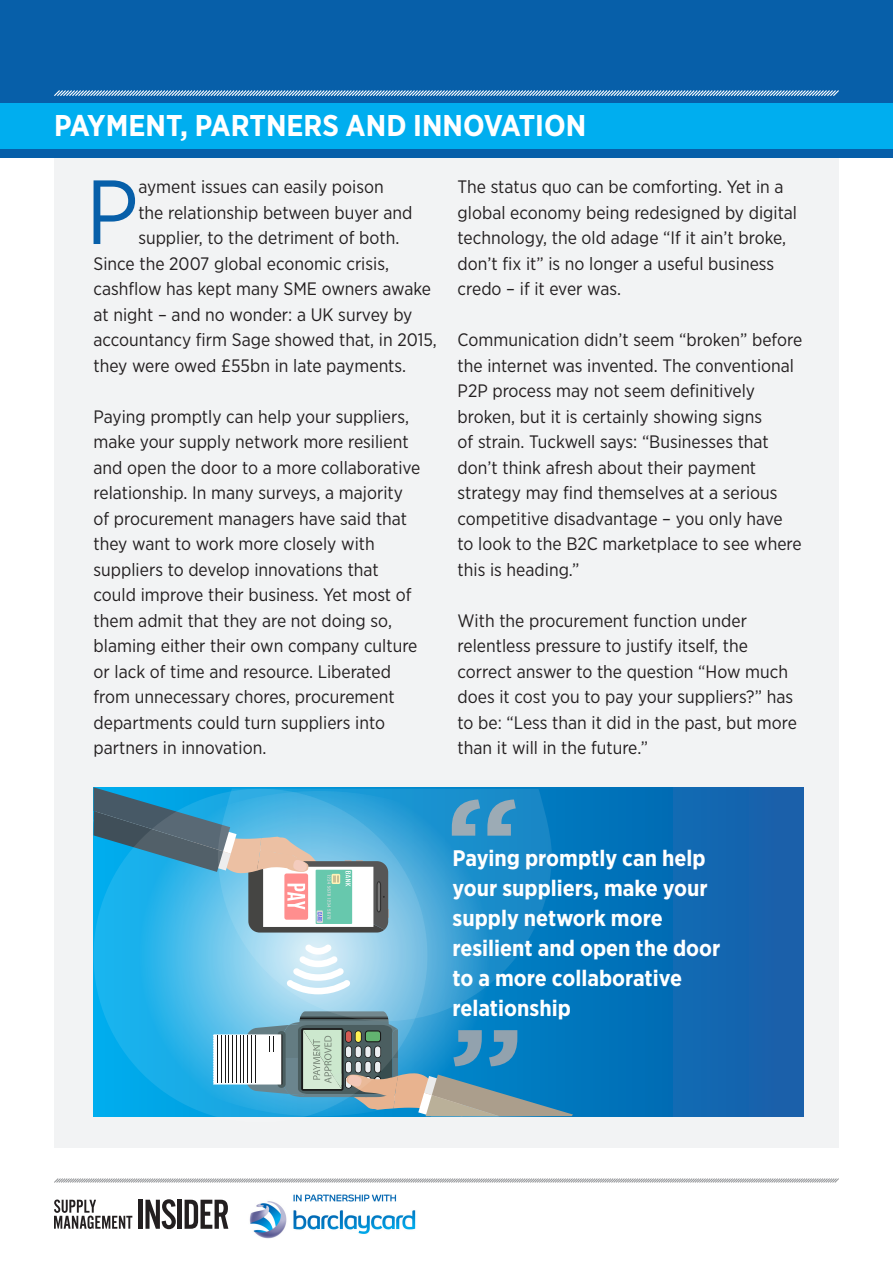
<style>
.page{position:relative;width:893px;height:1263px;background:#fff}
.page>*{position:absolute;margin:0;border:0;box-sizing:border-box;transform-origin:0 0}
.t1{font:90.9px "Gotham Narrow";color:#075fa9}
.t2{font:700 30px "Gotham Narrow";color:#fff}
.t3{font:700 22.5px/30px "Gotham Narrow";color:#fff}
.t4{font:18px/25.5px "Gotham Narrow";color:#231f20}
</style>
<div class="page">
<div style="left:54px;top:156px;width:785px;height:992px;background:#f2f3f4"></div>
<div style="left:0;top:0;width:893px;height:158px;background:#075fa9"></div>
<div style="left:0;top:103px;width:893px;height:46px;background:#00aeef"></div>
<svg style="left:54px;top:90px;width:785px;height:6px;background:#77a7cf"></svg>
<svg style="left:54px;top:1178px;width:785px;height:5px;background:#c9cacc"></svg>
<svg style="left:94px;top:788px;width:710px;height:328px;background:#0a6eb6"></svg>
<svg style="left:94px;top:787px;width:295px;height:145px;background:#1e82ac"></svg>
<svg style="left:310px;top:1011px;width:263px;height:105px;background:#4991b5"></svg>
<svg style="left:94px;top:789px;width:333px;height:334px;background:#4faccf"></svg>
<svg style="left:218px;top:789px;width:334px;height:232px;background:#63add1"></svg>
<svg style="left:54px;top:1199px;width:78px;height:30px"></svg>
<hr style="left:139px;top:1200px;width:4px;height:29px;background:#231f20">
<svg style="left:145px;top:1199px;width:31px;height:30px"></svg>
<hr style="left:178px;top:1200px;width:4px;height:29px;background:#231f20">
<svg style="left:185px;top:1200px;width:43px;height:29px"></svg>
<img style="left:249px;top:1194px;width:167px;height:45px">
<p class="t2" style="left:54px;top:106px;width:534px">PAYMENT, PARTNERS AND INNOVATION</p>
<p class="t1" style="left:86px;top:156px;width:54px">P</p>
<p class="t4" style="left:138px;top:174px;width:247px">ayment issues can easily poison</p>
<p class="t4" style="left:138px;top:199px;width:276px">the relationship between buyer and</p>
<p class="t4" style="left:138px;top:225px;width:263px">supplier, to the detriment of both.</p>
<p class="t4" style="left:94px;top:250px;width:297px">Since the 2007 global economic crisis,</p>
<p class="t4" style="left:94px;top:276px;width:339px">cashflow has kept many SME owners awake</p>
<p class="t4" style="left:94px;top:301px;width:320px">at night – and no wonder: a UK survey by</p>
<p class="t4" style="left:94px;top:327px;width:345px">accountancy firm Sage showed that, in 2015,</p>
<p class="t4" style="left:94px;top:352px;width:314px">they were owed £55bn in late payments.</p>
<p class="t4" style="left:94px;top:403px;width:328px">Paying promptly can help your suppliers, make your supply network more resilient and open the door to a more collaborative relationship. In many surveys, a majority of procurement managers have said that they want to work more closely with suppliers to develop innovations that could improve their business. Yet most of them admit that they are not doing so, blaming either their own company culture or lack of time and resource. Liberated from unnecessary chores, procurement departments could turn suppliers into partners in innovation.</p>
<p class="t4" style="left:458px;top:174px;width:341px">The status quo can be comforting. Yet in a global economy being redesigned by digital technology, the old adage “If it ain’t broke, don’t fix it” is no longer a useful business credo – if it ever was.</p>
<p class="t4" style="left:458px;top:327px;width:346px">Communication didn’t seem “broken” before the internet was invented. The conventional P2P process may not seem definitively broken, but it is certainly showing signs<br>of strain. Tuckwell says: “Businesses that don’t think afresh about their payment strategy may find themselves at a serious competitive disadvantage – you only have to look to the B2C marketplace to see where this is heading.”</p>
<p class="t4" style="left:458px;top:607px;width:341px">With the procurement function under relentless pressure to justify itself, the correct answer to the question “How much does it cost you to pay your suppliers?” has to be: “Less than it did in the past, but more than it will in the future.”</p>
<p class="t3" style="left:452px;top:843px;width:269px">Paying promptly can help your suppliers, make your supply network more resilient and open the door to a more collaborative relationship</p>
</div>
